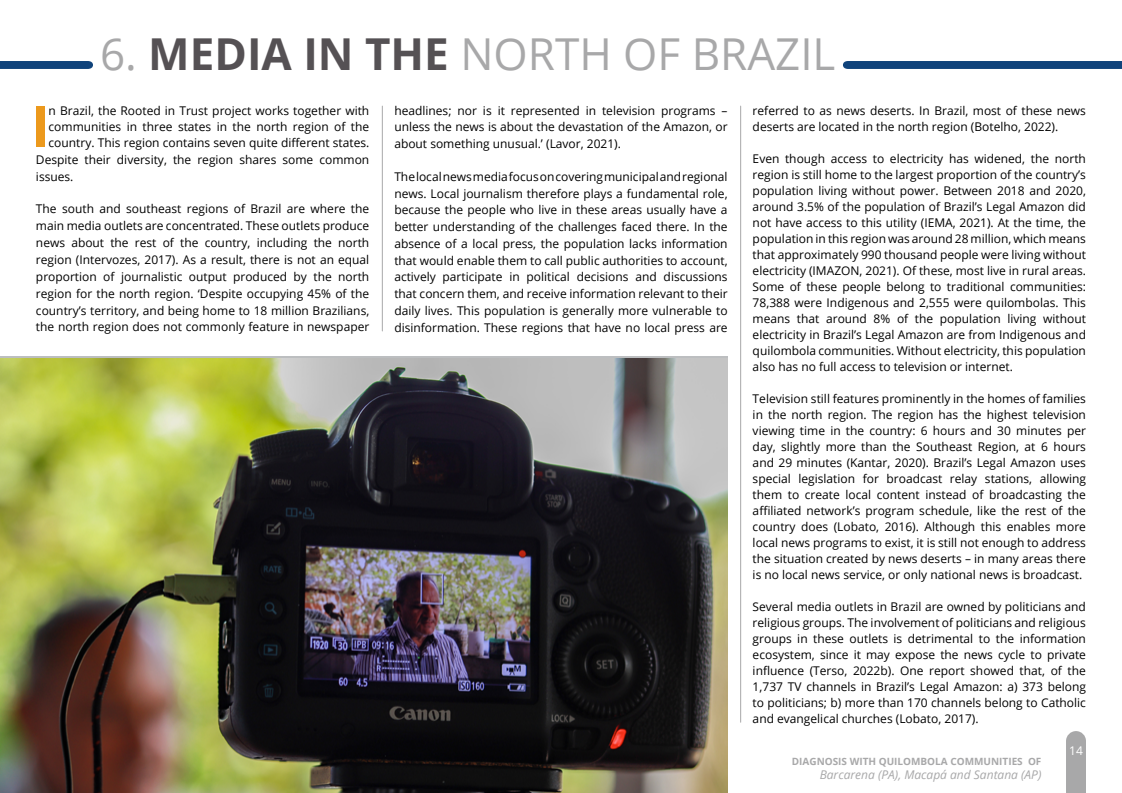
<style>
.page{position:relative;width:1122px;height:793px;background:#fff}
.page>*{position:absolute;margin:0;border:0;box-sizing:border-box;transform-origin:0 0}
.t1{font:700 56.8px "Open Sans";color:#ec991c}
.t2{font:44px "Open Sans";color:#a8a8a9}
.t3{font:12px/16px "Open Sans";color:#000;text-align:justify}
.t4{font:italic 12px "Open Sans";color:#a8a8a9}
.t5{font:12px "Open Sans";color:#fff}
.t6{font:700 10px "Open Sans";color:#a8a8a9}
.s1{font-weight:700;color:#555154}
</style>
<div class="page">
<svg style="left:1066px;top:731px;width:20px;height:62px"></svg>
<svg style="left:0;top:61px;width:93px;height:8px"></svg>
<svg style="left:843px;top:61px;width:279px;height:8px;background:#11447c"></svg>
<img style="left:0;top:358px;width:728px;height:435px">
<hr style="left:382px;top:106px;width:1px;height:225px;background:#a8a8a9">
<hr style="left:740px;top:106px;width:1px;height:616px;background:#a8a8a9">
<h2 class="t2" style="left:100px;top:24px;width:737px">6. <span class="s1">MEDIA IN THE</span> NORTH OF BRAZIL</h2>
<h1 class="t1" style="left:31px;top:86px;width:20px">I</h1>
<p class="t3" style="left:49px;top:102px;width:322px">n Brazil, the Rooted in Trust project works together with</p>
<p class="t3" style="left:49px;top:118px;width:322px">communities in three states in the north region of the</p>
<p class="t3" style="left:49px;top:134px;width:322px">country. This region contains seven quite different states.</p>
<p class="t3" style="left:36px;top:151px;width:335px">Despite their diversity, the region shares some common</p>
<p class="t3" style="left:36px;top:168px;width:39px">issues.</p>
<p class="t3" style="left:36px;top:200px;width:335px;line-height:16.9px">The south and southeast regions of Brazil are where the main media outlets are concentrated. These outlets produce news about the rest of the country, including the north region (Intervozes, 2017). As a result, there is not an equal proportion of journalistic output produced by the north region for the north region. ‘Despite occupying 45% of the country’s territory, and being home to 18 million Brazilians, the north region does not commonly feature in newspaper</p>
<p class="t3" style="left:394px;top:102px;width:335px;line-height:16.7px">headlines; nor is it represented in television programs – unless the news is about the devastation of the Amazon, or about something unusual.’ (Lavor, 2021).</p>
<p class="t3" style="left:394px;top:168px;width:335px;line-height:16.7px">The local news media focus on covering municipal and regional news. Local journalism therefore plays a fundamental role, because the people who live in these areas usually have a better understanding of the challenges faced there. In the absence of a local press, the population lacks information that would enable them to call public authorities to account, actively participate in political decisions and discussions that concern them, and receive information relevant to their daily lives. This population is generally more vulnerable to disinformation. These regions that have no local press are</p>
<p class="t3" style="left:753px;top:102px;width:335px">referred to as news deserts. In Brazil, most of these news deserts are located in the north region (Botelho, 2022).</p>
<p class="t3" style="left:753px;top:150px;width:335px">Even though access to electricity has widened, the north region is still home to the largest proportion of the country’s population living without power. Between 2018 and 2020, around 3.5% of the population of Brazil’s Legal Amazon did not have access to this utility (IEMA, 2021). At the time, the population in this region was around 28 million, which means that approximately 990 thousand people were living without electricity (IMAZON, 2021). Of these, most live in rural areas.<br>Some of these people belong to traditional communities:<br>78,388 were Indigenous and 2,555 were quilombolas. This means that around 8% of the population living without electricity in Brazil’s Legal Amazon are from Indigenous and quilombola communities. Without electricity, this population also has no full access to television or internet.</p>
<p class="t3" style="left:753px;top:390px;width:335px">Television still features prominently in the homes of families in the north region. The region has the highest television viewing time in the country: 6 hours and 30 minutes per day, slightly more than the Southeast Region, at 6 hours and 29 minutes (Kantar, 2020). Brazil’s Legal Amazon uses special legislation for broadcast relay stations, allowing them to create local content instead of broadcasting the affiliated network’s program schedule, like the rest of the country does (Lobato, 2016). Although this enables more local news programs to exist, it is still not enough to address the situation created by news deserts – in many areas there is no local news service, or only national news is broadcast.</p>
<p class="t3" style="left:753px;top:598px;width:335px">Several media outlets in Brazil are owned by politicians and religious groups. The involvement of politicians and religious groups in these outlets is detrimental to the information ecosystem, since it may expose the news cycle to private influence (Terso, 2022b). One report showed that, of the 1,737 TV channels in Brazil’s Legal Amazon: a) 373 belong to politicians; b) more than 170 channels belong to Catholic and evangelical churches (Lobato, 2017).</p>
<p class="t6" style="left:792px;top:754px;width:251px">DIAGNOSIS WITH QUILOMBOLA COMMUNITIES OF</p>
<p class="t4" style="left:820px;top:766px;width:223px">Barcarena (PA), Macapá and Santana (AP)</p>
<p class="t5" style="left:1069px;top:742px;width:15px">14</p>
</div>
